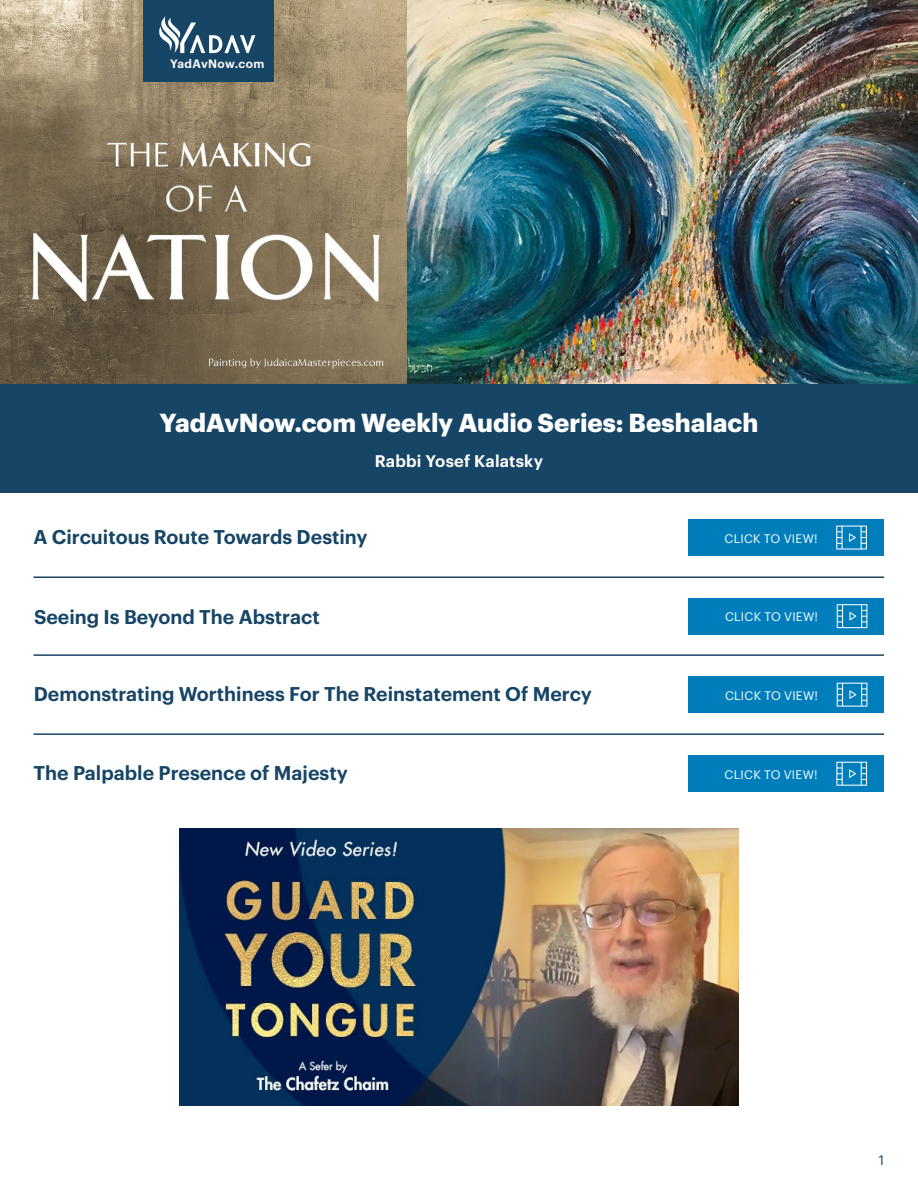
<style>
.page{position:relative;width:918px;height:1188px;background:#fff}
.page>*{position:absolute;margin:0;border:0;box-sizing:border-box;transform-origin:0 0}
.t1{font:700 25.5px "Graphik";color:#fff}
.t2{font:600 19.5px "Graphik";color:#174566}
.t3{font:600 16.5px "Graphik";letter-spacing:.01em;color:#fff}
.t4{font:13.5px "Graphik";color:#174566}
.t5{font:12.15px "Graphik";letter-spacing:.02em;color:#fff}
.t6{font:600 11.85px "Graphik";letter-spacing:.03em;color:#fff}
</style>
<div class="page">
<div style="left:689px;top:598px;width:195px;height:36px;background:#007ebc"></div>
<svg style="left:837px;top:604px;width:30px;height:24px"></svg>
<hr style="left:34px;top:654px;width:850px;height:2px;background:#174566">
<hr style="left:34px;top:733px;width:850px;height:2px;background:#174566">
<hr style="left:34px;top:576px;width:850px;height:2px;background:#174566">
<div style="left:688px;top:756px;width:196px;height:36px;background:#007ebc"></div>
<svg style="left:836px;top:762px;width:31px;height:24px"></svg>
<div style="left:688px;top:520px;width:196px;height:36px;background:#007ebc"></div>
<svg style="left:836px;top:526px;width:31px;height:24px"></svg>
<div style="left:689px;top:677px;width:195px;height:36px;background:#007ebc"></div>
<svg style="left:837px;top:683px;width:30px;height:24px"></svg>
<img style="left:0;top:0;width:918px;height:385px">
<div style="left:0;top:385px;width:918px;height:108px;background:#174566"></div>
<div style="left:144px;top:0;width:130px;height:82px;background:#174566"></div>
<svg style="left:159px;top:16px;width:96px;height:37px"></svg>
<img style="left:179px;top:829px;width:560px;height:276px">
<p class="t6" style="left:170px;top:55px;width:96px">YadAvNow.com</p>
<h1 class="t1" style="left:160px;top:403px;width:600px">YadAvNow.com Weekly Audio Series: Beshalach</h1>
<p class="t3" style="left:375px;top:448px;width:170px">Rabbi Yosef Kalatsky</p>
<p class="t2" style="left:34px;top:522px;width:336px">A Circuitous Route Towards Destiny</p>
<p class="t5" style="left:724px;top:529px;width:95px">CLICK TO VIEW!</p>
<p class="t2" style="left:34px;top:602px;width:287px">Seeing Is Beyond The Abstract</p>
<p class="t5" style="left:725px;top:608px;width:95px">CLICK TO VIEW!</p>
<p class="t2" style="left:34px;top:679px;width:560px">Demonstrating Worthiness For The Reinstatement Of Mercy</p>
<p class="t5" style="left:725px;top:686px;width:95px">CLICK TO VIEW!</p>
<p class="t2" style="left:34px;top:758px;width:316px">The Palpable Presence of Majesty</p>
<p class="t5" style="left:725px;top:765px;width:95px">CLICK TO VIEW!</p>
<p class="t4" style="left:879px;top:1150px;width:7px">1</p>
</div>
